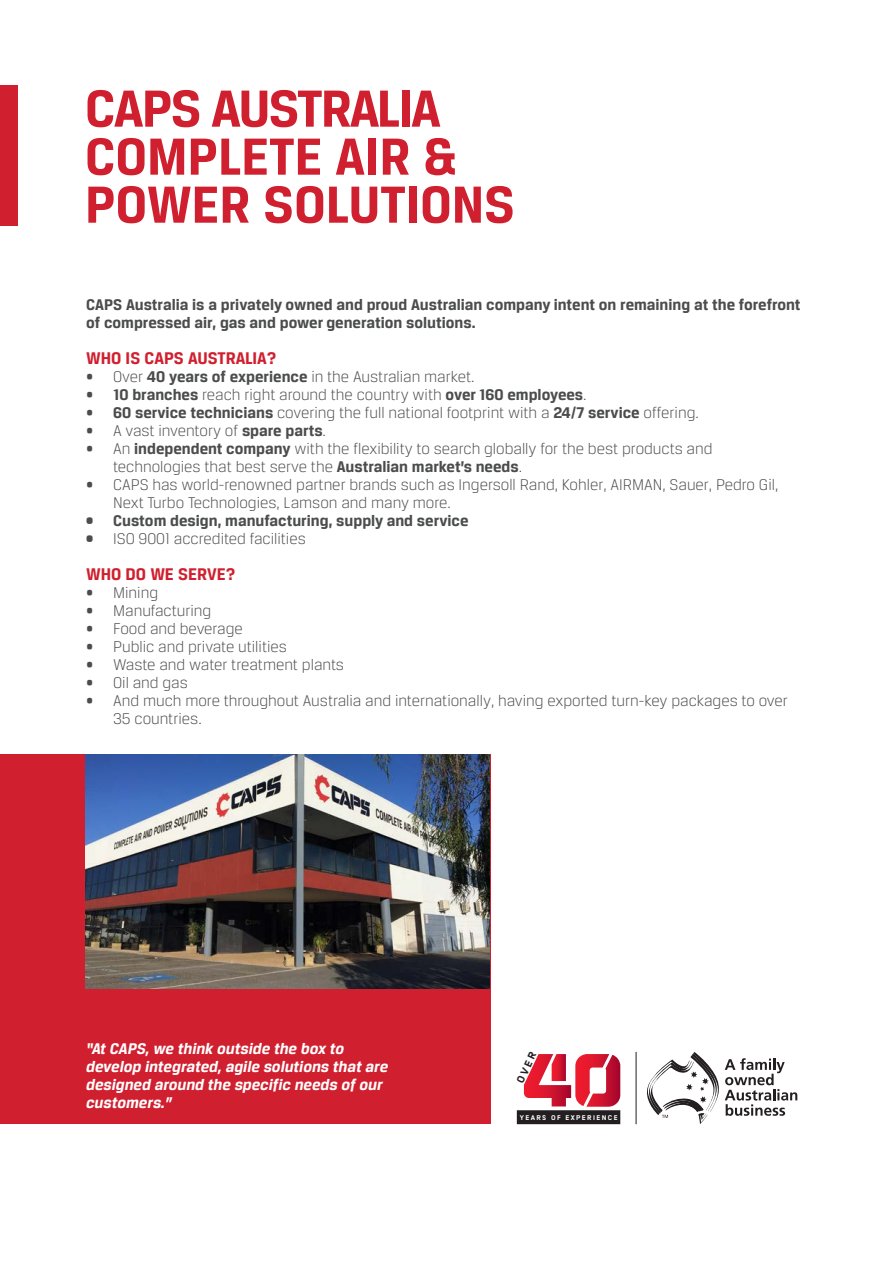
<style>
.page{position:relative;width:893px;height:1263px;background:#fff}
.page>*{position:absolute;margin:0;border:0;box-sizing:border-box;transform-origin:0 0}
.Level_1_-_Big_Red_He{font:700 55.5px "Breuer Text";color:#d0202f}
.Level_1_-_Big_Red_He-2{font:700 55.5px "Breuer Text";letter-spacing:-.03em;color:#d0202f}
.t1{font:700 18px "Breuer Text";color:#d0202f}
.t2{font:300 16.5px/18px "Breuer Text";color:#4b4c4d}
.t3{font:700 16.5px/18px "Breuer Text";color:#4b4c4d}
.t4{font:italic 700 16.5px/18px "Breuer Text";color:#fff}
.t5{font:700 10.35px "Mercado Sans";color:#231f20}
.t6{font:700 6.75px "Mercado Sans";letter-spacing:.2em;color:#fff}
.s1{font-weight:700}
</style>
<div class="page">
<div style="left:0;top:754px;width:490px;height:370px;background:#d0202f"></div>
<img style="left:85px;top:754px;width:404px;height:235px">
<div style="left:0;top:85px;width:17px;height:140px;background:#d0202f"></div>
<svg style="left:517px;top:1054px;width:103px;height:70px"></svg>
<svg style="left:647px;top:1052px;width:150px;height:72px"></svg>
<hr style="left:636px;top:1052px;width:1px;height:72px;background:#231f20">
<p class="Level_1_-_Big_Red_He-2" style="left:85px;top:77px;width:357px">CAPS AUSTRALIA</p>
<p class="Level_1_-_Big_Red_He" style="left:85px;top:125px;width:374px">COMPLETE AIR &amp;</p>
<p class="Level_1_-_Big_Red_He" style="left:85px;top:173px;width:432px">POWER SOLUTIONS</p>
<p class="t3" style="left:86px;top:295px;width:716px">CAPS Australia is a privately owned and proud Australian company intent on remaining at the forefront of compressed air, gas and power generation solutions.</p>
<p class="t1" style="left:86px;top:348px;width:192px">WHO IS CAPS AUSTRALIA?</p>
<p class="t2" style="left:86px;top:367px;width:390px">• Over <span class="s1">40 years of experience</span> in the Australian market.</p>
<p class="t2" style="left:86px;top:385px;width:502px">• <span class="s1">10 branches</span> reach right around the country with <span class="s1">over 160 employees</span>.</p>
<p class="t2" style="left:86px;top:403px;width:614px">• <span class="s1">60 service technicians</span> covering the full national footprint with a <span class="s1">24/7 service</span> offering.</p>
<p class="t2" style="left:86px;top:421px;width:241px">• A vast inventory of <span class="s1">spare parts</span>.</p>
<p class="t2" style="left:113px;top:439px;width:601px;text-indent:-27px">• An <span class="s1">independent company</span> with the flexibility to search globally for the best products and technologies that best serve the <span class="s1">Australian market’s needs</span>.</p>
<p class="t2" style="left:113px;top:475px;width:667px;text-indent:-27px">• CAPS has world-renowned partner brands such as Ingersoll Rand, Kohler, AIRMAN, Sauer, Pedro Gil,<br>Next Turbo Technologies, Lamson and many more.</p>
<p class="t3" style="left:86px;top:511px;width:384px">• Custom design, manufacturing, supply and service</p>
<p class="t2" style="left:86px;top:529px;width:221px"><span class="s1">•</span> ISO 9001 accredited facilities</p>
<p class="t1" style="left:86px;top:564px;width:151px">WHO DO WE SERVE?</p>
<p class="t2" style="left:86px;top:583px;width:74px">• Mining</p>
<p class="t2" style="left:86px;top:601px;width:127px">• Manufacturing</p>
<p class="t2" style="left:86px;top:619px;width:158px">• Food and beverage</p>
<p class="t2" style="left:86px;top:637px;width:202px">• Public and private utilities</p>
<p class="t2" style="left:86px;top:655px;width:259px">• Waste and water treatment plants</p>
<p class="t2" style="left:86px;top:673px;width:103px">• Oil and gas</p>
<p class="t2" style="left:113px;top:691px;width:676px;text-indent:-27px">• And much more throughout Australia and internationally, having exported turn-key packages to over<br>35 countries.</p>
<p class="t4" style="left:86px;top:1039px;width:304px">“At CAPS, we think outside the box to develop integrated, agile solutions that are designed around the specific needs of our customers.”</p>
<p class="t5" style="left:513px;top:1079px;width:35px;rotate:-65deg">OVER</p>
<p class="t6" style="left:520px;top:1112px;width:99px">YEARS OF EXPERIENCE</p>
</div>
